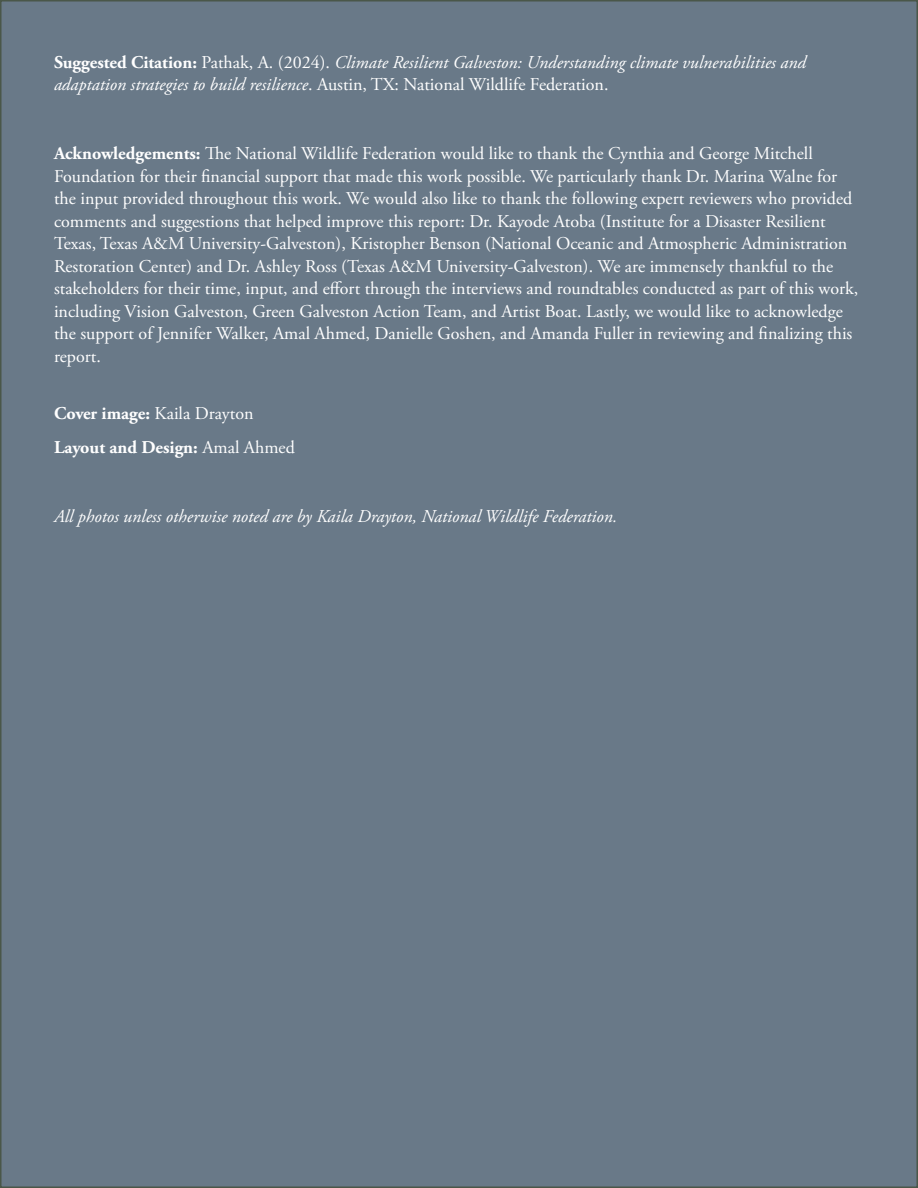
<style>
.page{position:relative;width:918px;height:1188px;background:#fff}
.page>*{position:absolute;margin:0;border:0;box-sizing:border-box;transform-origin:0 0}
.t1{font:18px/22.5px "Adobe Garamond Pro";color:#fff}
.t2{font:italic 18px/22.5px "Adobe Garamond Pro";color:#fff}
.t3{font:700 18px/34.5px "Adobe Garamond Pro";color:#fff}
.s1{font-weight:700;font-style:normal}
.s2{font-style:normal}
.s3{font-weight:700}
.s4{font-weight:400}
</style>
<div class="page">
<div style="left:1px;top:1px;width:916px;height:1186px;background:#697988"></div>
<p class="t2" style="left:54px;top:51px;width:754px"><span class="s1">Suggested Citation:</span> <span class="s2">Pathak, A. (2024).</span> Climate Resilient Galveston: Understanding climate vulnerabilities and adaptation strategies to build resilience<span class="s2">. Austin, TX: National Wildlife Federation.</span></p>
<p class="t1" style="left:54px;top:143px;width:806px"><span class="s3">Acknowledgements:</span> The National Wildlife Federation would like to thank the Cynthia and George Mitchell Foundation for their financial support that made this work possible. We particularly thank Dr. Marina Walne for the input provided throughout this work. We would also like to thank the following expert reviewers who provided comments and suggestions that helped improve this report: Dr. Kayode Atoba (Institute for a Disaster Resilient Texas, Texas A&amp;M University-Galveston), Kristopher Benson (National Oceanic and Atmospheric Administration Restoration Center) and Dr. Ashley Ross (Texas A&amp;M University-Galveston). We are immensely thankful to the stakeholders for their time, input, and effort through the interviews and roundtables conducted as part of this work, including Vision Galveston, Green Galveston Action Team, and Artist Boat. Lastly, we would like to acknowledge the support of Jennifer Walker, Amal Ahmed, Danielle Goshen, and Amanda Fuller in reviewing and finalizing this report.</p>
<p class="t3" style="left:54px;top:396px;width:242px">Cover image: <span class="s4">Kaila Drayton<br></span>Layout and Design: <span class="s4">Amal Ahmed</span></p>
<p class="t2" style="left:54px;top:506px;width:565px">All photos unless otherwise noted are by Kaila Drayton, National Wildlife Federation.</p>
</div>
